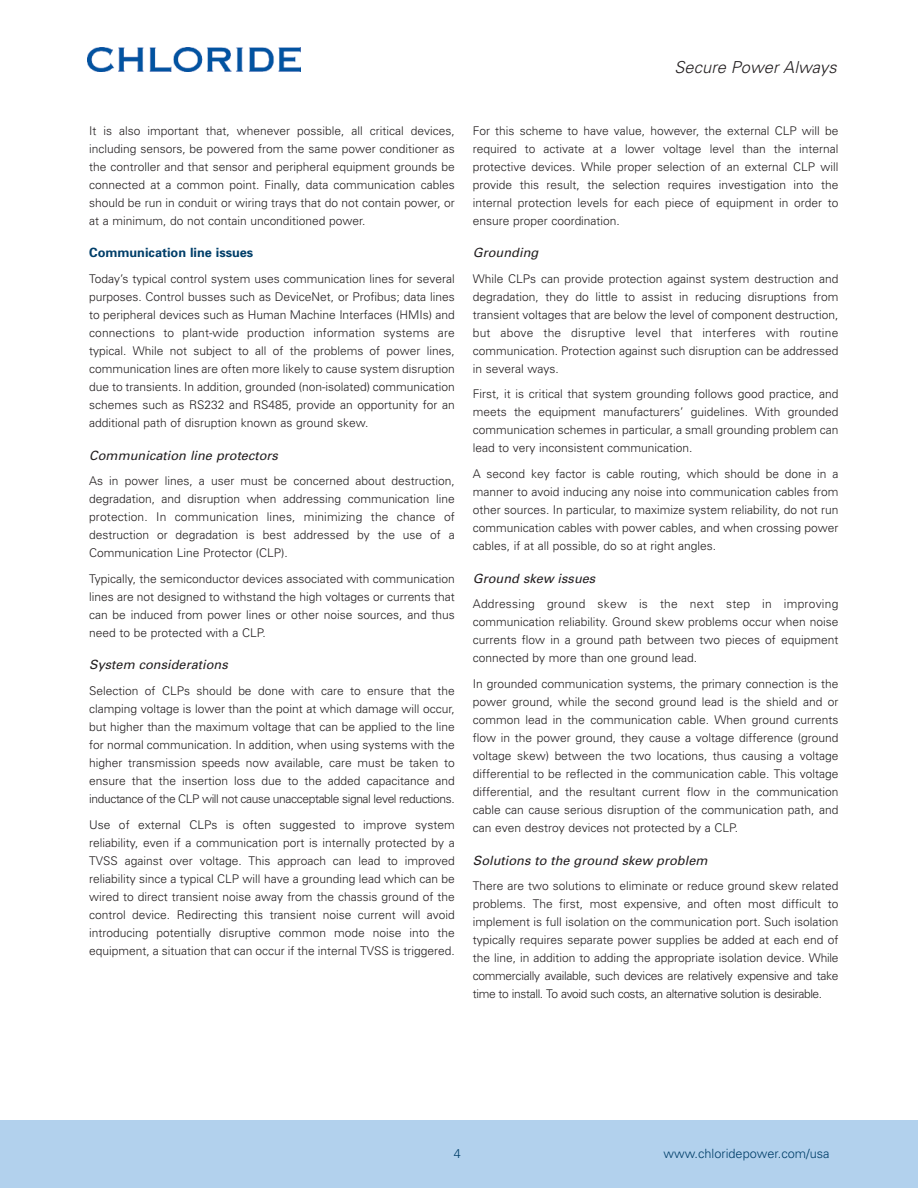
<style>
.page{position:relative;width:918px;height:1188px;background:#fff}
.page>*{position:absolute;margin:0;border:0;box-sizing:border-box;transform-origin:0 0}
.t1{font:italic 300 16.5px "Univers";letter-spacing:.005em;color:#231f20}
.t2{font:italic 12.75px "Univers";letter-spacing:.005em;color:#231f20}
.t3{font:300 12.75px "Univers";color:#003e69}
.t4{font:700 12.75px "Univers";color:#003e69}
.t5{font:300 12px/18px "Univers";color:#231f20;text-align:justify}
</style>
<div class="page">
<img style="left:87px;top:47px;width:213px;height:24px">
<div style="left:0;top:1120px;width:918px;height:68px;background:#b2d1ed"></div>
<h1 class="t1" style="left:674px;top:61px;width:164px">Secure Power Always</h1>
<p class="t5" style="left:89px;top:122px;width:367px">It is also important that, whenever possible, all critical devices, including sensors, be powered from the same power conditioner as the controller and that sensor and peripheral equipment grounds be connected at a common point. Finally, data communication cables should be run in conduit or wiring trays that do not contain power, or at a minimum, do not contain unconditioned power.</p>
<p class="t4" style="left:89px;top:248px;width:166px">Communication line issues</p>
<p class="t5" style="left:89px;top:271px;width:367px">Today’s typical control system uses communication lines for several purposes. Control busses such as DeviceNet, or Profibus; data lines to peripheral devices such as Human Machine Interfaces (HMIs) and connections to plant-wide production information systems are typical. While not subject to all of the problems of power lines, communication lines are often more likely to cause system disruption due to transients. In addition, grounded (non-isolated) communication schemes such as RS232 and RS485, provide an opportunity for an additional path of disruption known as ground skew.</p>
<p class="t2" style="left:89px;top:450px;width:190px">Communication line protectors</p>
<p class="t5" style="left:89px;top:473px;width:367px">As in power lines, a user must be concerned about destruction, degradation, and disruption when addressing communication line protection. In communication lines, minimizing the chance of destruction or degradation is best addressed by the use of a Communication Line Protector (CLP).</p>
<p class="t5" style="left:89px;top:571px;width:367px">Typically, the semiconductor devices associated with communication lines are not designed to withstand the high voltages or currents that can be induced from power lines or other noise sources, and thus need to be protected with a CLP.</p>
<p class="t2" style="left:89px;top:660px;width:140px">System considerations</p>
<p class="t5" style="left:89px;top:683px;width:367px">Selection of CLPs should be done with care to ensure that the clamping voltage is lower than the point at which damage will occur, but higher than the maximum voltage that can be applied to the line for normal communication. In addition, when using systems with the higher transmission speeds now available, care must be taken to ensure that the insertion loss due to the added capacitance and inductance of the CLP will not cause unacceptable signal level reductions.</p>
<p class="t5" style="left:89px;top:816px;width:367px">Use of external CLPs is often suggested to improve system reliability, even if a communication port is internally protected by a TVSS against over voltage. This approach can lead to improved reliability since a typical CLP will have a grounding lead which can be wired to direct transient noise away from the chassis ground of the control device. Redirecting this transient noise current will avoid introducing potentially disruptive common mode noise into the equipment, a situation that can occur if the internal TVSS is triggered.</p>
<p class="t5" style="left:473px;top:122px;width:367px">For this scheme to have value, however, the external CLP will be required to activate at a lower voltage level than the internal protective devices. While proper selection of an external CLP will provide this result, the selection requires investigation into the internal protection levels for each piece of equipment in order to ensure proper coordination.</p>
<p class="t2" style="left:473px;top:248px;width:67px">Grounding</p>
<p class="t5" style="left:473px;top:271px;width:367px">While CLPs can provide protection against system destruction and degradation, they do little to assist in reducing disruptions from transient voltages that are below the level of component destruction, but above the disruptive level that interferes with routine communication. Protection against such disruption can be addressed in several ways.</p>
<p class="t5" style="left:473px;top:386px;width:367px">First, it is critical that system grounding follows good practice, and meets the equipment manufacturers’ guidelines. With grounded communication schemes in particular, a small grounding problem can lead to very inconsistent communication.</p>
<p class="t5" style="left:473px;top:466px;width:367px">A second key factor is cable routing, which should be done in a manner to avoid inducing any noise into communication cables from other sources. In particular, to maximize system reliability, do not run communication cables with power cables, and when crossing power cables, if at all possible, do so at right angles.</p>
<p class="t2" style="left:473px;top:574px;width:124px">Ground skew issues</p>
<p class="t5" style="left:473px;top:596px;width:367px">Addressing ground skew is the next step in improving communication reliability. Ground skew problems occur when noise currents flow in a ground path between two pieces of equipment connected by more than one ground lead.</p>
<p class="t5" style="left:473px;top:676px;width:367px">In grounded communication systems, the primary connection is the power ground, while the second ground lead is the shield and or common lead in the communication cable. When ground currents flow in the power ground, they cause a voltage difference (ground voltage skew) between the two locations, thus causing a voltage differential to be reflected in the communication cable. This voltage differential, and the resultant current flow in the communication cable can cause serious disruption of the communication path, and can even destroy devices not protected by a CLP.</p>
<p class="t2" style="left:473px;top:855px;width:236px">Solutions to the ground skew problem</p>
<p class="t5" style="left:473px;top:878px;width:367px">There are two solutions to eliminate or reduce ground skew related problems. The first, most expensive, and often most difficult to implement is full isolation on the communication port. Such isolation typically requires separate power supplies be added at each end of the line, in addition to adding the appropriate isolation device. While commercially available, such devices are relatively expensive and take time to install. To avoid such costs, an alternative solution is desirable.</p>
<p class="t3" style="left:454px;top:1148px;width:9px">4</p>
<p class="t3" style="left:663px;top:1148px;width:168px">www.chloridepower.com/usa</p>
</div>
